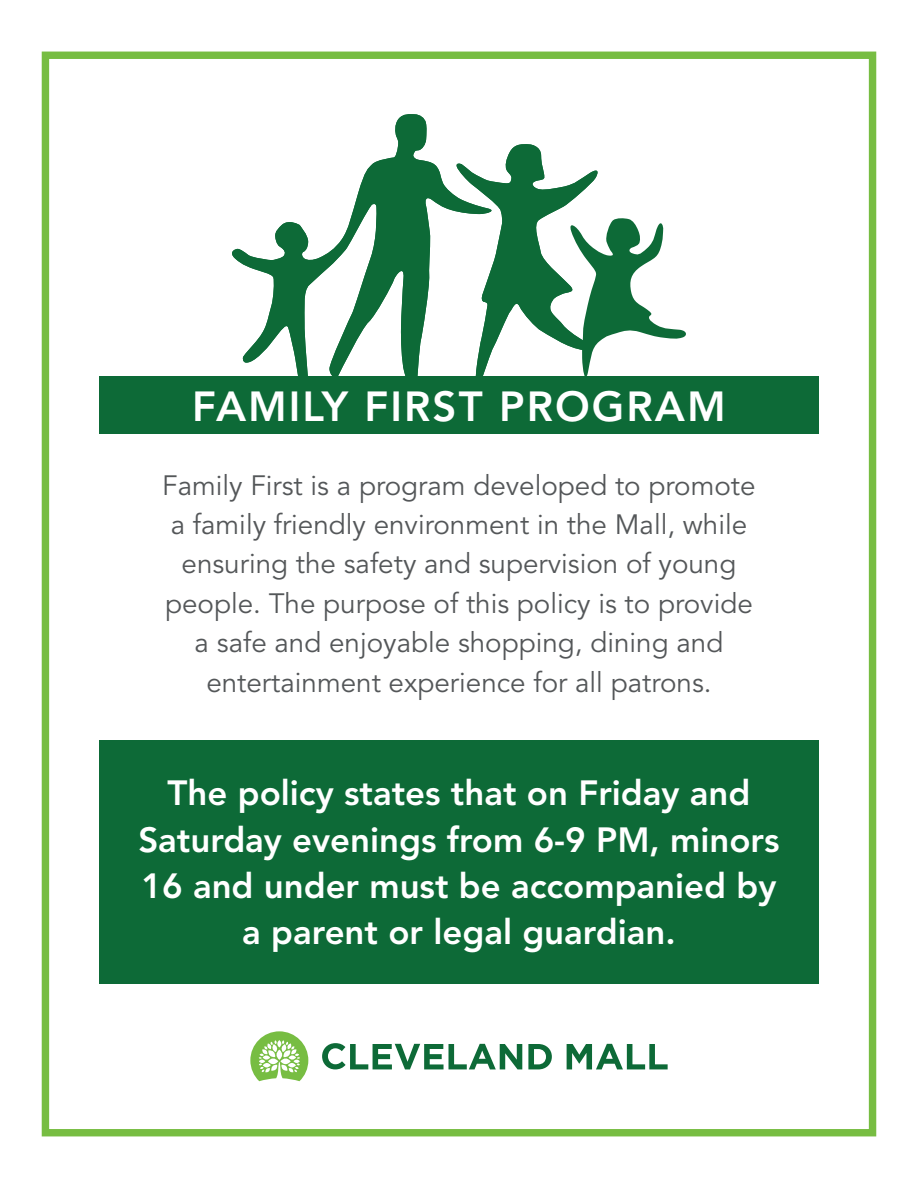
<style>
.page{position:relative;width:918px;height:1188px;background:#fff}
.page>*{position:absolute;margin:0;border:0;box-sizing:border-box;transform-origin:0 0}
.t1{font:800 41.7px "Avenir LT Std";letter-spacing:.05em;color:#fff}
.t2{font:800 34.8px/46.3px "Avenir LT Std";color:#fff;text-align:center}
.t3{font:27.75px/39.5px "Avenir LT Std";color:#545759;text-align:center}
</style>
<div class="page">
<div style="left:42px;top:52px;width:834px;height:1084px;border:7px solid #77bd42"></div>
<div style="left:99px;top:740px;width:720px;height:244px;background:#0d6a37"></div>
<div style="left:99px;top:376px;width:720px;height:58px;background:#0d6a37"></div>
<svg style="left:232px;top:114px;width:223px;height:262px"></svg>
<svg style="left:455px;top:144px;width:231px;height:232px"></svg>
<svg style="left:322px;top:1043px;width:200px;height:26px"></svg>
<svg style="left:528px;top:1044px;width:24px;height:25px"></svg>
<svg style="left:567px;top:1044px;width:101px;height:25px"></svg>
<svg style="left:250px;top:1031px;width:58px;height:50px"></svg>
<p class="t1" style="left:192px;top:382px;width:535px">FAMILY FIRST PROGRAM</p>
<p class="t3" style="left:162px;top:466px;width:595px">Family First is a program developed to promote a family friendly environment in the Mall, while ensuring the safety and supervision of young people. The purpose of this policy is to provide a safe and enjoyable shopping, dining and entertainment experience for all patrons.</p>
<p class="t2" style="left:138px;top:770px;width:643px">The policy states that on Friday and Saturday evenings from 6-9 PM, minors 16 and under must be accompanied by a parent or legal guardian.</p>
</div>
